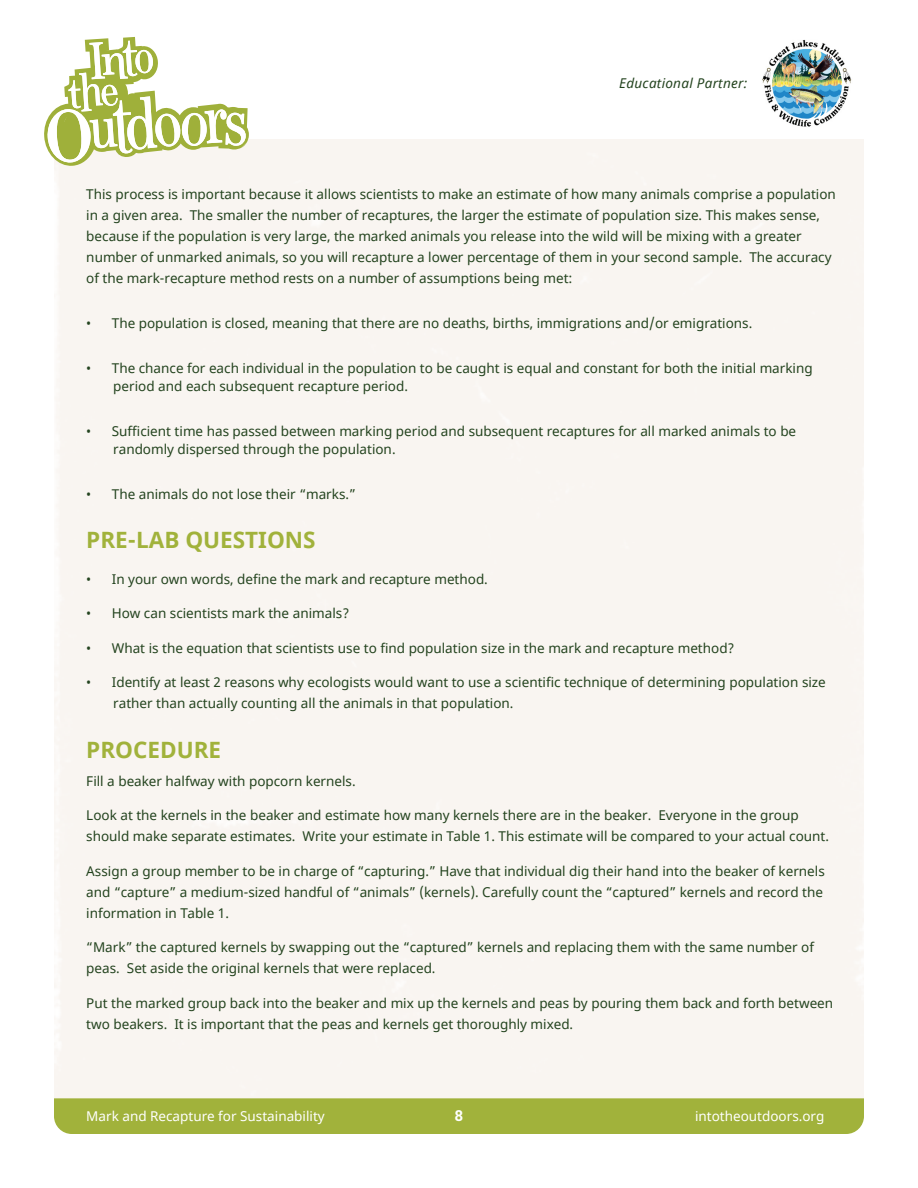
<style>
.page{position:relative;width:918px;height:1188px;background:#fff}
.page>*{position:absolute;margin:0;border:0;box-sizing:border-box;transform-origin:0 0}
.t1{font:700 22.5px "Noto Sans";color:#a1b23b}
.t2{font:700 15px "Roboto Slab";color:#fff}
.t3{font:13.5px/21px "Noto Sans";color:#23431e}
.t4{font:13.5px "Noto Sans";color:#fff}
.t5{font:italic 13.5px "Noto Sans";letter-spacing:.02em;color:#23431e}
</style>
<div class="page">
<img style="left:762px;top:39px;width:90px;height:88px">
<div style="left:54px;top:1098px;width:810px;height:36px;background:#a1b23b"></div>
<svg style="left:44px;top:37px;width:205px;height:130px"></svg>
<p class="t5" style="left:619px;top:73px;width:130px">Educational Partner:</p>
<p class="t3" style="left:86px;top:184px;width:751px">This process is important because it allows scientists to make an estimate of how many animals comprise a population in a given area. The smaller the number of recaptures, the larger the estimate of population size. This makes sense, because if the population is very large, the marked animals you release into the wild will be mixing with a greater number of unmarked animals, so you will recapture a lower percentage of them in your second sample. The accuracy of the mark-recapture method rests on a number of assumptions being met:</p>
<p class="t3" style="left:86px;top:313px;width:668px">• The population is closed, meaning that there are no deaths, births, immigrations and/or emigrations.</p>
<p class="t3" style="left:113px;top:360px;width:701px;line-height:18px;text-indent:-27px">• The chance for each individual in the population to be caught is equal and constant for both the initial marking period and each subsequent recapture period.</p>
<p class="t3" style="left:113px;top:423px;width:684px;line-height:18px;text-indent:-27px">• Sufficient time has passed between marking period and subsequent recaptures for all marked animals to be randomly dispersed through the population.</p>
<p class="t3" style="left:86px;top:484px;width:271px">• The animals do not lose their “marks.”</p>
<h1 class="t1" style="left:86px;top:524px;width:231px">PRE-LAB QUESTIONS</h1>
<p class="t3" style="left:86px;top:569px;width:403px">• In your own words, define the mark and recapture method.</p>
<p class="t3" style="left:86px;top:603px;width:264px">• How can scientists mark the animals?</p>
<p class="t3" style="left:86px;top:638px;width:650px">• What is the equation that scientists use to find population size in the mark and recapture method?</p>
<p class="t3" style="left:113px;top:672px;width:714px;text-indent:-27px">• Identify at least 2 reasons why ecologists would want to use a scientific technique of determining population size rather than actually counting all the animals in that population.</p>
<h1 class="t1" style="left:86px;top:734px;width:136px">PROCEDURE</h1>
<p class="t3" style="left:86px;top:771px;width:271px">Fill a beaker halfway with popcorn kernels.</p>
<p class="t3" style="left:86px;top:805px;width:744px">Look at the kernels in the beaker and estimate how many kernels there are in the beaker. Everyone in the group should make separate estimates. Write your estimate in Table 1. This estimate will be compared to your actual count.</p>
<p class="t3" style="left:86px;top:861px;width:740px">Assign a group member to be in charge of “capturing.” Have that individual dig their hand into the beaker of kernels and “capture” a medium-sized handful of “animals” (kernels). Carefully count the “captured” kernels and record the information in Table 1.</p>
<p class="t3" style="left:86px;top:937px;width:729px">“Mark” the captured kernels by swapping out the “captured” kernels and replacing them with the same number of peas. Set aside the original kernels that were replaced.</p>
<p class="t3" style="left:86px;top:993px;width:748px">Put the marked group back into the beaker and mix up the kernels and peas by pouring them back and forth between two beakers. It is important that the peas and kernels get thoroughly mixed.</p>
<p class="t4" style="left:86px;top:1107px;width:240px">Mark and Recapture for Sustainability</p>
<p class="t2" style="left:455px;top:1105px;width:10px">8</p>
<p class="t4" style="left:695px;top:1107px;width:131px">intotheoutdoors.org</p>
</div>
